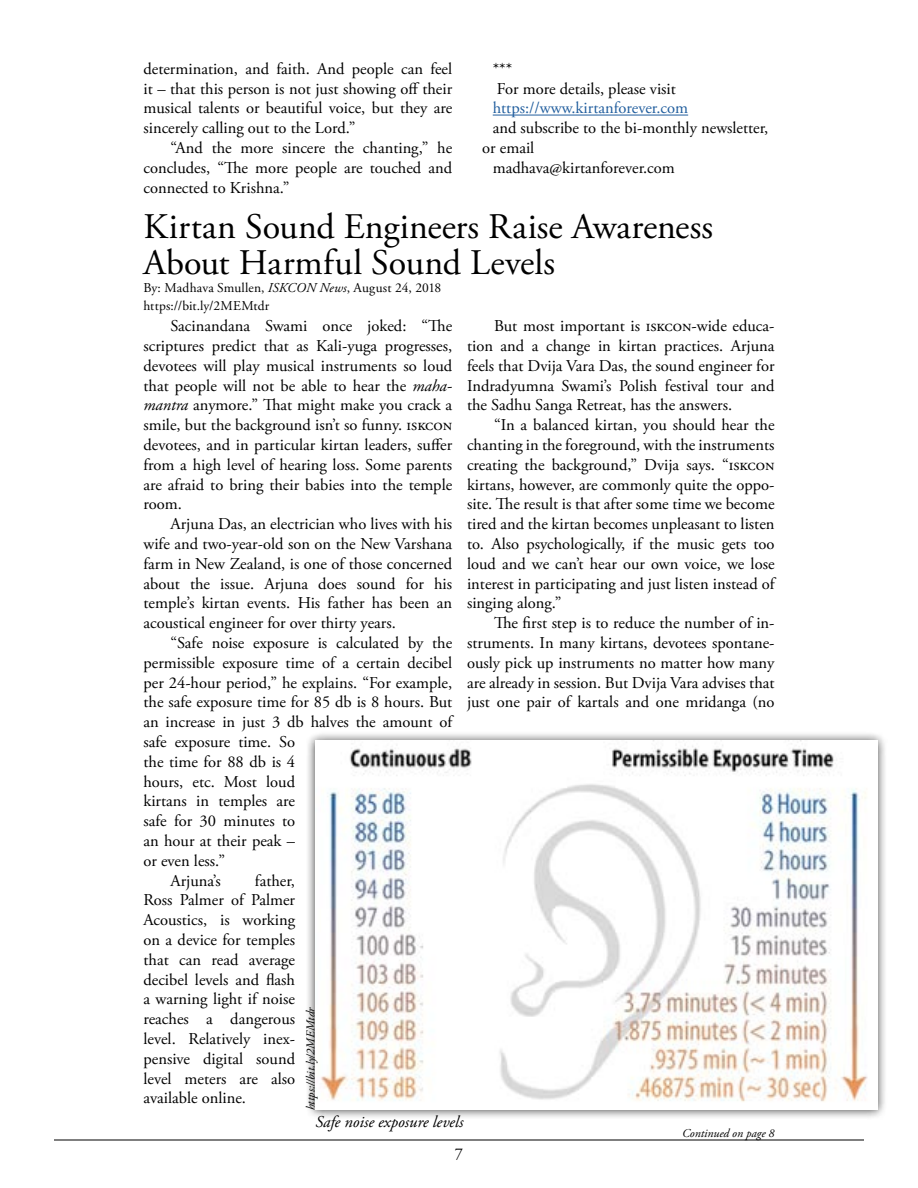
<style>
.page{position:relative;width:918px;height:1188px;background:#fff}
.page>*{position:absolute;margin:0;border:0;box-sizing:border-box;transform-origin:0 0}
.t1{font:36px/36px "Adobe Garamond Pro";color:#000}
.t2{font:16.5px/19.8px "Adobe Garamond Pro";color:#000;text-align:justify}
.t3{font:16.5px "Adobe Garamond Pro";color:#215e9e}
.t4{font:italic 16.5px "Adobe Garamond Pro";color:#000}
.t5{font:13.5px/18px "Adobe Garamond Pro";letter-spacing:.01em;color:#000}
.t6{font:italic 12px "Adobe Garamond Pro";color:#000}
.s1{font-style:italic}
</style>
<div class="page">
<hr style="left:54px;top:1140px;width:810px;height:1px;background:#000">
<hr style="left:493px;top:115px;width:195px;height:1px;background:#215e9e">
<div style="left:306px;top:731px;width:582px;height:389px;background:#000;opacity:.75"></div>
<img style="left:315px;top:741px;width:563px;height:369px">
<p class="t2" style="left:143px;top:59px;width:310px">determination, and faith. And people can feel it – that this person is not just showing off their musical talents or beautiful voice, but they are sincerely calling out to the Lord.”</p>
<p class="t2" style="left:143px;top:138px;width:310px;text-indent:27px">“And the more sincere the chanting,” he concludes, “The more people are touched and connected to Krishna.”</p>
<p class="t2" style="left:493px;top:59px;width:185px">***<br>For more details, please visit</p>
<p class="t3" style="left:493px;top:98px;width:197px">https://www.kirtanforever.com</p>
<p class="t2" style="left:493px;top:119px;width:277px">and subscribe to the bi-monthly newsletter,</p>
<p class="t2" style="left:482px;top:138px;width:54px">or email</p>
<p class="t2" style="left:493px;top:158px;width:184px">madhava@kirtanforever.com</p>
<h1 class="t1" style="left:143px;top:210px;width:571px">Kirtan Sound Engineers Raise Awareness<br>About Harmful Sound Levels</h1>
<p class="t5" style="left:143px;top:279px;width:299px">By: Madhava Smullen, <span class="s1">ISKCON News</span>, August 24, 2018 https://bit.ly/2MEMtdr</p>
<p class="t2" style="left:143px;top:317px;width:310px;text-indent:27px">Sacinandana Swami once joked: “The scriptures predict that as Kali-yuga progresses, devotees will play musical instruments so loud that people will not be able to hear the <span class="s1">maha&shy;mantra</span> anymore.” That might make you crack a smile, but the background isn’t so funny. iskcon devotees, and in particular kirtan leaders, suffer from a high level of hearing loss. Some parents are afraid to bring their babies into the temple room.</p>
<p class="t2" style="left:143px;top:515px;width:310px;text-indent:27px">Arjuna Das, an electrician who lives with his wife and two-year-old son on the New Varshana farm in New Zealand, is one of those concerned about the issue. Arjuna does sound for his temple’s kirtan events. His father has been an acoustical engineer for over thirty years.</p>
<p class="t2" style="left:170px;top:633px;width:283px">“Safe noise exposure is calculated by the</p>
<p class="t2" style="left:143px;top:653px;width:310px">permissible exposure time of a certain decibel</p>
<p class="t2" style="left:143px;top:673px;width:310px">per 24-hour period,” he explains. “For example,</p>
<p class="t2" style="left:143px;top:693px;width:310px">the safe exposure time for 85 db is 8 hours. But</p>
<p class="t2" style="left:143px;top:713px;width:312px">an increase in just 3 db halves the amount of</p>
<p class="t2" style="left:143px;top:732px;width:153px">safe exposure time. So</p>
<p class="t2" style="left:143px;top:752px;width:153px">the time for 88 db is 4</p>
<p class="t2" style="left:143px;top:772px;width:153px">hours, etc. Most loud</p>
<p class="t2" style="left:143px;top:792px;width:153px">kirtans in temples are</p>
<p class="t2" style="left:143px;top:812px;width:153px">safe for 30 minutes to</p>
<p class="t2" style="left:143px;top:831px;width:153px">an hour at their peak –</p>
<p class="t2" style="left:143px;top:851px;width:83px">or even less.”</p>
<p class="t2" style="left:170px;top:871px;width:52px">Arjuna’s</p>
<p class="t2" style="left:143px;top:871px;width:153px;text-indent:112px">father, Ross Palmer of Palmer Acoustics, is working on a device for temples that can read average decibel levels and flash a warning light if noise reaches a dangerous level. Relatively inex&shy;pensive digital sound level meters are also available online.</p>
<p class="t6" style="left:303px;top:1110px;width:105px;rotate:-90deg">https://bit.ly/2MEMtdr</p>
<p class="t2" style="left:467px;top:317px;width:309px;text-indent:27px">But most important is iskcon-wide educa&shy;tion and a change in kirtan practices. Arjuna feels that Dvija Vara Das, the sound engineer for Indradyumna Swami’s Polish festival tour and the Sadhu Sanga Retreat, has the answers.</p>
<p class="t2" style="left:467px;top:416px;width:311px;text-indent:27px">“In a balanced kirtan, you should hear the chanting in the foreground, with the instruments creating the background,” Dvija says. “iskcon kirtans, however, are commonly quite the oppo&shy;site. The result is that after some time we become tired and the kirtan becomes unpleasant to listen to. Also psychologically, if the music gets too loud and we can’t hear our own voice, we lose interest in participating and just listen instead of singing along.”</p>
<p class="t2" style="left:467px;top:614px;width:309px;text-indent:27px">The first step is to reduce the number of in&shy;struments. In many kirtans, devotees spontane&shy;ously pick up instruments no matter how many are already in session. But Dvija Vara advises that just one pair of kartals and one mridanga (no</p>
<p class="t4" style="left:315px;top:1112px;width:150px">Safe noise exposure levels</p>
<p class="t2" style="left:455px;top:1145px;width:10px">7</p>
<p class="t6" style="left:682px;top:1126px;width:94px">Continued on page 8</p>
</div>
